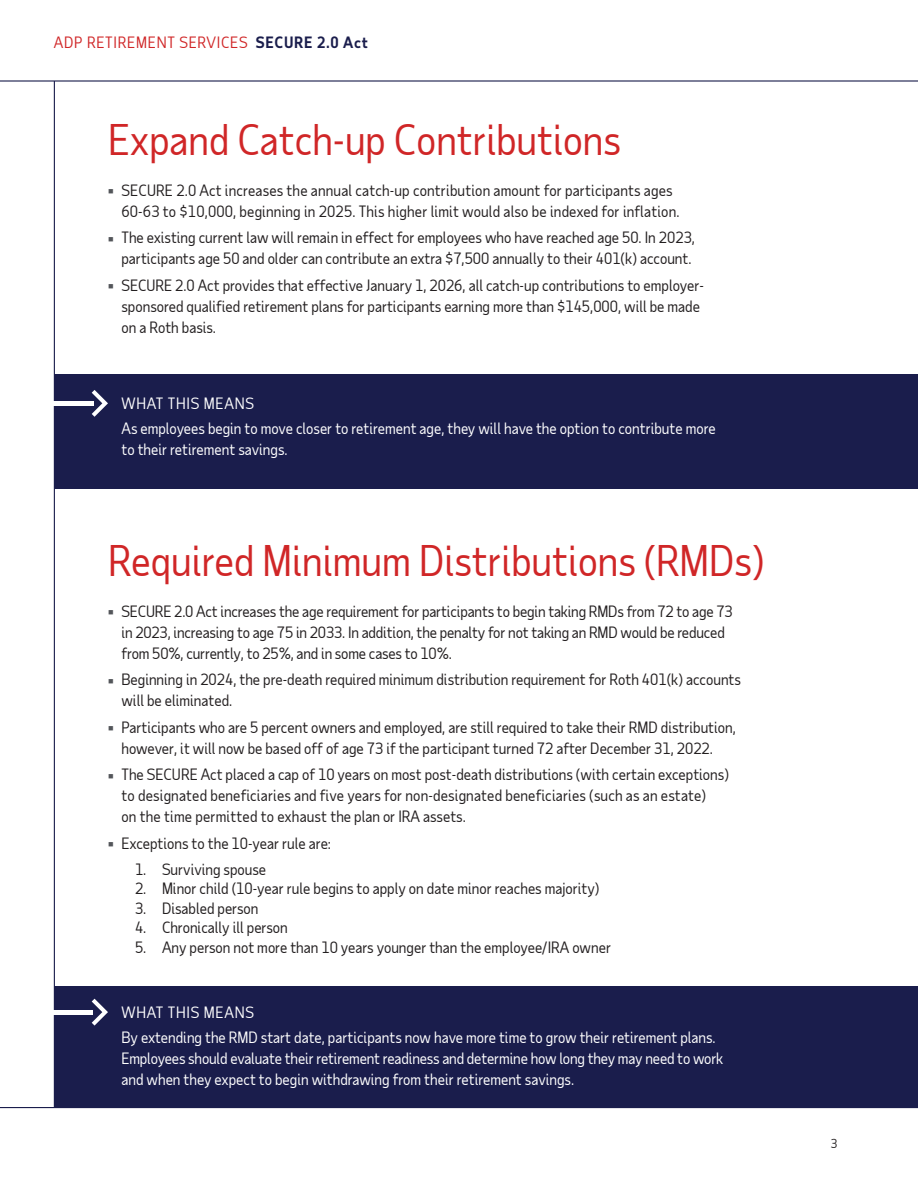
<style>
.page{position:relative;width:918px;height:1188px;background:#fff}
.page>*{position:absolute;margin:0;border:0;box-sizing:border-box;transform-origin:0 0}
._2019_-_Headlines{font:40.5px "Taub Sans";color:#d02627}
._2019_-_Body_Copy{font:15px/21px "Taub Sans";color:#231f20}
._2019_-_Body_Copy-2{font:15px/21px "Taub Sans";color:#fff}
._2019_-_ADP_SPS_Eyebrow_Front_COVER{font:15px "Taub Sans";letter-spacing:.05em;color:#d02627}
._2019_-_Headlines-2{font:15px "Taub Sans";letter-spacing:.05em;color:#fff}
._2019_-_Source___Footer{font:12px "Taub Sans";color:#231f20}
.s1{font-weight:700;color:#1a1d4c}
</style>
<div class="page">
<hr style="left:0;top:80px;width:918px;height:2px;background:#1a1d4c">
<hr style="left:54px;top:81px;width:1px;height:1026px;background:#1a1d4c">
<hr style="left:0;top:1107px;width:918px;height:1px;background:#1a1d4c">
<div style="left:54px;top:374px;width:864px;height:114px;background:#1a1d4c"></div>
<hr style="left:0;top:401px;width:93px;height:4px;background:#fff">
<svg style="left:92px;top:390px;width:16px;height:27px"></svg>
<div style="left:54px;top:986px;width:864px;height:121px;background:#1a1d4c"></div>
<hr style="left:3px;top:1010px;width:90px;height:4px;background:#fff">
<svg style="left:92px;top:999px;width:16px;height:27px"></svg>
<p class="_2019_-_ADP_SPS_Eyebrow_Front_COVER" style="left:54px;top:33px;width:316px">ADP RETIREMENT SERVICES <span class="s1">SECURE 2.0 Act</span></p>
<p class="_2019_-_Headlines" style="left:108px;top:114px;width:514px">Expand Catch-up Contributions</p>
<p class="_2019_-_Body_Copy" style="left:122px;top:179px;width:560px">SECURE 2.0 Act increases the annual catch-up contribution amount for participants ages<br>60-63 to $10,000, beginning in 2025. This higher limit would also be indexed for inflation.</p>
<p class="_2019_-_Body_Copy" style="left:122px;top:227px;width:575px">The existing current law will remain in effect for employees who have reached age 50. In 2023, participants age 50 and older can contribute an extra $7,500 annually to their 401(k) account.</p>
<p class="_2019_-_Body_Copy" style="left:122px;top:274px;width:584px">SECURE 2.0 Act provides that effective January 1, 2026, all catch-up contributions to employer&shy;sponsored qualified retirement plans for participants earning more than $145,000, will be made on a Roth basis.</p>
<p class="_2019_-_Headlines-2" style="left:122px;top:394px;width:134px">WHAT THIS MEANS</p>
<p class="_2019_-_Body_Copy-2" style="left:122px;top:418px;width:596px">As employees begin to move closer to retirement age, they will have the option to contribute more to their retirement savings.</p>
<p class="_2019_-_Headlines" style="left:108px;top:535px;width:658px">Required Minimum Distributions (RMDs)</p>
<p class="_2019_-_Body_Copy" style="left:122px;top:600px;width:613px">SECURE 2.0 Act increases the age requirement for participants to begin taking RMDs from 72 to age 73 in 2023, increasing to age 75 in 2033. In addition, the penalty for not taking an RMD would be reduced from 50%, currently, to 25%, and in some cases to 10%.</p>
<p class="_2019_-_Body_Copy" style="left:122px;top:669px;width:621px">Beginning in 2024, the pre-death required minimum distribution requirement for Roth 401(k) accounts will be eliminated.</p>
<p class="_2019_-_Body_Copy" style="left:122px;top:716px;width:616px">Participants who are 5 percent owners and employed, are still required to take their RMD distribution, however, it will now be based off of age 73 if the participant turned 72 after December 31, 2022.</p>
<p class="_2019_-_Body_Copy" style="left:122px;top:764px;width:609px">The SECURE Act placed a cap of 10 years on most post-death distributions (with certain exceptions) to designated beneficiaries and five years for non-designated beneficiaries (such as an estate)<br>on the time permitted to exhaust the plan or IRA assets.</p>
<p class="_2019_-_Body_Copy" style="left:122px;top:832px;width:211px">Exceptions to the 10-year rule are:</p>
<p class="_2019_-_Body_Copy" style="left:135px;top:858px;width:133px">1. Surviving spouse</p>
<p class="_2019_-_Body_Copy" style="left:135px;top:878px;width:466px">2. Minor child (10-year rule begins to apply on date minor reaches majority)</p>
<p class="_2019_-_Body_Copy" style="left:135px;top:897px;width:125px">3. Disabled person</p>
<p class="_2019_-_Body_Copy" style="left:135px;top:917px;width:154px">4. Chronically ill person</p>
<p class="_2019_-_Body_Copy" style="left:135px;top:936px;width:478px">5. Any person not more than 10 years younger than the employee/IRA owner</p>
<p class="_2019_-_Headlines-2" style="left:122px;top:1003px;width:134px">WHAT THIS MEANS</p>
<p class="_2019_-_Body_Copy-2" style="left:122px;top:1026px;width:604px">By extending the RMD start date, participants now have more time to grow their retirement plans.<br>Employees should evaluate their retirement readiness and determine how long they may need to work and when they expect to begin withdrawing from their retirement savings.</p>
<p class="_2019_-_Source___Footer" style="left:831px;top:1135px;width:8px">3</p>
</div>
